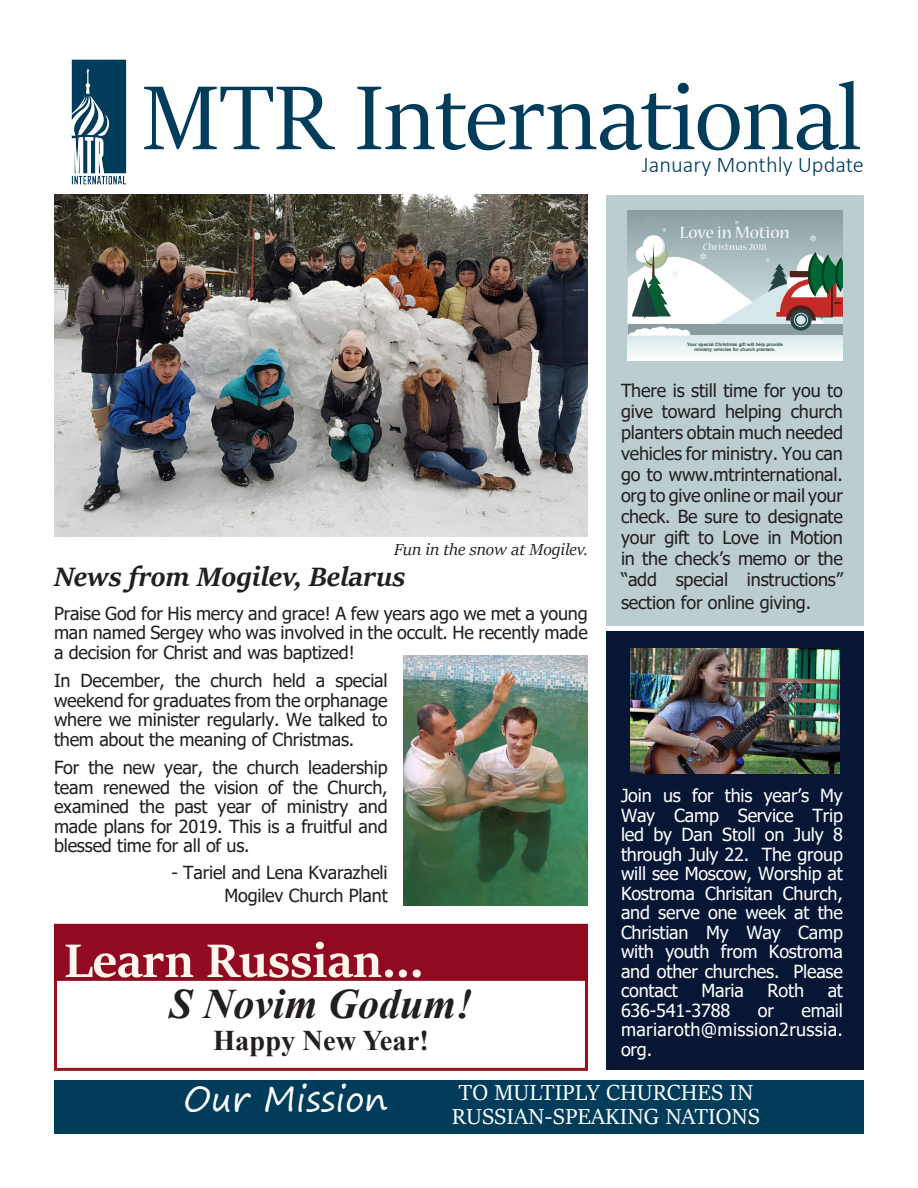
<style>
.page{position:relative;width:918px;height:1188px;background:#fff}
.page>*{position:absolute;margin:0;border:0;box-sizing:border-box;transform-origin:0 0}
.t1{font:102px "Sitka Banner";color:#023c5b}
.t2{font:700 52.5px "Sitka Display";color:#fff7ed}
.t3{font:italic 700 42px "Times New Roman";color:#231f20}
.t4{font:34.5px "Segoe Print";color:#fff}
.t5{font:italic 700 30px "Sitka Display";color:#231f20}
.t6{font:700 28.5px "Times New Roman";color:#231f20}
.t7{font:24px/24px "Sitka Heading";color:#fff}
.t8{font:300 22.5px "Calibri";color:#023c5b}
.t9{font:18.15px "Nueva Std";color:#fff}
.t10{font:18px/21.1px "Tahoma";letter-spacing:-.01em;color:#231f20;text-align:justify}
.t11{font:18px/19.5px "Tahoma";letter-spacing:-.01em;color:#fff;text-align:justify}
.t12{font:italic 18px "Sitka Display";color:#231f20}
.t13{font:10.35px "Nueva Std";color:#fff}
.t14{font:700 4.5px/5.6px "Arial";color:#264441;text-align:center}
</style>
<div class="page">
<div style="left:606px;top:632px;width:258px;height:438px;background:#071635"></div>
<div style="left:606px;top:196px;width:258px;height:430px;background:#bbcdd1"></div>
<img style="left:71px;top:59px;width:56px;height:126px">
<div style="left:54px;top:1080px;width:810px;height:54px;background:#023c5b"></div>
<img style="left:55px;top:194px;width:533px;height:342px">
<img style="left:404px;top:656px;width:184px;height:250px">
<svg style="left:628px;top:336px;width:214px;height:24px;background:#eaf3f5"></svg>
<svg style="left:628px;top:212px;width:214px;height:124px;background:#adb7b6"></svg>
<div style="left:54px;top:975px;width:534px;height:96px;border:3px solid #9a1220"></div>
<div style="left:55px;top:925px;width:532px;height:55px;background:#920a20"></div>
<div style="left:54px;top:924px;width:534px;height:57px;border:2px solid #8c091b"></div>
<img style="left:630px;top:648px;width:209px;height:125px">
<p class="t1" style="left:142px;top:47px;width:721px">MTR International</p>
<p class="t8" style="left:642px;top:151px;width:224px">January Monthly Update</p>
<p class="t9" style="left:680px;top:224px;width:111px">Love in Motion</p>
<p class="t13" style="left:703px;top:243px;width:65px">Christmas 2018</p>
<p class="t12" style="left:394px;top:537px;width:195px">Fun in the snow at Mogilev.</p>
<p class="t5" style="left:54px;top:555px;width:353px">News from Mogilev, Belarus</p>
<p class="t10" style="left:54px;top:604px;width:535px;line-height:19.5px">Praise God for His mercy and grace! A few years ago we met a young man named Sergey who was involved in the occult. He recently made a decision for Christ and was baptized!</p>
<p class="t10" style="left:54px;top:672px;width:335px;line-height:19.5px">In December, the church held a special weekend for graduates from the orphanage where we minister regularly. We talked to them about the meaning of Christmas.</p>
<p class="t10" style="left:54px;top:759px;width:335px;line-height:19.5px">For the new year, the church leadership team renewed the vision of the Church, examined the past year of ministry and made plans for 2019. This is a fruitful and blessed time for all of us.</p>
<p class="t10" style="left:171px;top:863px;width:218px">- Tariel and Lena Kvarazheli</p>
<p class="t10" style="left:224px;top:886px;width:165px">Mogilev Church Plant</p>
<p class="t2" style="left:64px;top:922px;width:361px">Learn Russian...</p>
<p class="t3" style="left:169px;top:975px;width:305px">S Novim Godum!</p>
<p class="t6" style="left:213px;top:1020px;width:217px">Happy New Year!</p>
<p class="t14" style="left:687px;top:342px;width:97px">Your special Christmas gift will help provide ministry vehicles for church planters.</p>
<p class="t10" style="left:621px;top:381px;width:223px">There is still time for you to give toward helping church planters obtain much needed vehicles for ministry. You can go to www.mtrinternational. org to give online or mail your check. Be sure to designate your gift to Love in Motion in the check’s memo or the “add special instructions” section for online giving.</p>
<p class="t11" style="left:621px;top:787px;width:224px">Join us for this year’s My Way Camp Service Trip led by Dan Stoll on July 8 through July 22. The group will see Moscow, Worship at Kostroma Chrisitan Church, and serve one week at the Christian My Way Camp with youth from Kostroma and other churches. Please contact</p>
<p class="t11" style="left:701px;top:982px;width:44px">Maria</p>
<p class="t11" style="left:768px;top:982px;width:38px">Roth</p>
<p class="t11" style="left:828px;top:982px;width:17px">at</p>
<p class="t11" style="left:621px;top:1001px;width:111px">636-541-3788</p>
<p class="t11" style="left:758px;top:1001px;width:18px">or</p>
<p class="t11" style="left:621px;top:1001px;width:223px;text-indent:180px">email mariaroth@mission2russia. org.</p>
<p class="t4" style="left:183px;top:1068px;width:206px">Our Mission</p>
<p class="t7" style="left:452px;top:1079px;width:310px">TO MULTIPLY CHURCHES IN<br>RUSSIAN-SPEAKING NATIONS</p>
</div>
